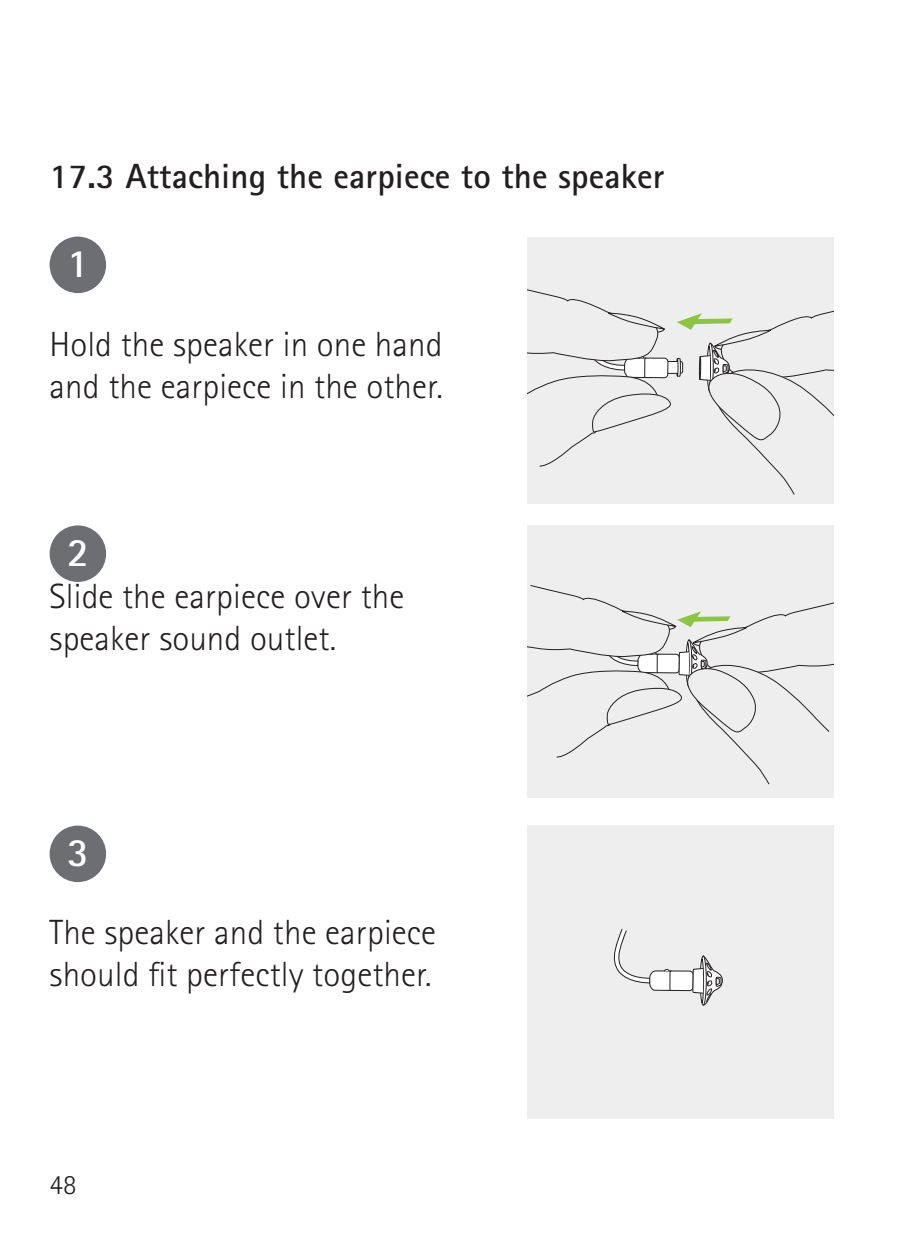
<style>
.page{position:relative;width:913px;height:1241px;background:#fff}
.page>*{position:absolute;margin:0;border:0;box-sizing:border-box;transform-origin:0 0}
.t1{font:700 40.25px "Rotis Sans Serif Pro";color:#fff}
.t2{font:300 35px/42px "Rotis Sans Serif Pro";letter-spacing:.005em;color:#231f20}
.t3{font:700 35px "Rotis Sans Serif Pro";letter-spacing:.005em;color:#231f20}
.t4{font:300 28px "Rotis Sans Serif Pro";color:#231f20}
</style>
<div class="page">
<div style="left:50px;top:236px;width:56px;height:57px;background:#6d6e71;border-radius:50%"></div>
<div style="left:527px;top:237px;width:306px;height:267px;background:#eeeeef"></div>
<svg style="left:527px;top:289px;width:306px;height:206px"></svg>
<div style="left:50px;top:525px;width:56px;height:57px;background:#6d6e71;border-radius:50%"></div>
<div style="left:527px;top:525px;width:306px;height:273px;background:#eeeeef"></div>
<svg style="left:527px;top:585px;width:306px;height:199px"></svg>
<div style="left:50px;top:825px;width:56px;height:57px;background:#6d6e71;border-radius:50%"></div>
<div style="left:527px;top:825px;width:306px;height:293px;background:#eeeeef"></div>
<svg style="left:613px;top:929px;width:110px;height:76px"></svg>
<p class="t3" style="left:50px;top:161px;width:616px">17.3 Attaching the earpiece to the speaker</p>
<p class="t1" style="left:67px;top:246px;width:23px">1</p>
<p class="t2" style="left:50px;top:325px;width:395px">Hold the speaker in one hand and the earpiece in the other.</p>
<p class="t1" style="left:67px;top:535px;width:23px">2</p>
<p class="t2" style="left:50px;top:577px;width:356px">Slide the earpiece over the speaker sound outlet.</p>
<p class="t1" style="left:67px;top:835px;width:23px">3</p>
<p class="t2" style="left:50px;top:913px;width:388px">The speaker and the earpiece should fit perfectly together.</p>
<p class="t4" style="left:50px;top:1172px;width:28px">48</p>
</div>
